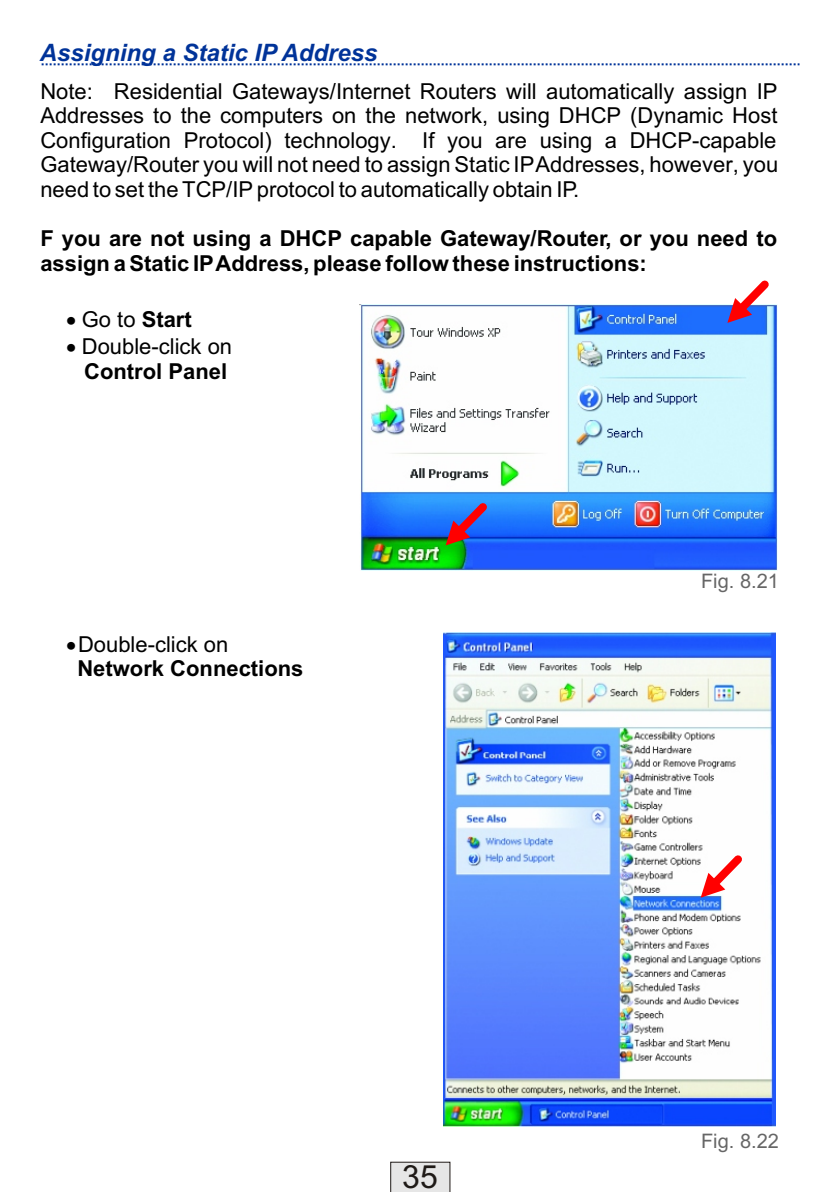
<style>
.page{position:relative;width:840px;height:1192px;background:#fff}
.page>*{position:absolute;margin:0;border:0;box-sizing:border-box;transform-origin:0 0}
.t1{font:32px "Arial";color:#1f1a17}
.t2{font:italic 700 24px "Arial";color:#039}
.t3{font:22px/24.6px "Arial";color:#000;text-align:justify}
.t4{font:700 22px/24.6px "Arial";color:#000}
.t5{font:20px "Arial";color:#666}
.s1{font-weight:400}
.s2{font-weight:700}
</style>
<div class="page">
<svg style="left:42px;top:63px;width:758px;height:2px"></svg>
<img style="left:360px;top:304px;width:418px;height:266px">
<svg style="left:445px;top:496px;width:49px;height:50px;background:#5162bb"></svg>
<svg style="left:726px;top:280px;width:50px;height:44px"></svg>
<img style="left:444px;top:633px;width:332px;height:493px">
<svg style="left:700px;top:848px;width:49px;height:51px"></svg>
<svg style="left:390px;top:1162px;width:60px;height:30px;background:#dcdcdb"></svg>
<p class="t2" style="left:40px;top:43px;width:339px">Assigning a Static IP Address</p>
<p class="t3" style="left:40px;top:81px;width:739px">Note: Residential Gateways/Internet Routers will automatically assign IP Addresses to the computers on the network, using DHCP (Dynamic Host Configuration Protocol) technology. If you are using a DHCP-capable Gateway/Router you will not need to assign Static IP Addresses, however, you need to set the TCP/IP protocol to automatically obtain IP.</p>
<p class="t4" style="left:40px;top:228px;width:738px">F you are not using a DHCP capable Gateway/Router, or you need to assign a Static IP Address, please follow these instructions:</p>
<p class="t4" style="left:66px;top:309px;width:127px">• <span class="s1">Go to</span> Start</p>
<p class="t3" style="left:66px;top:336px;width:167px;text-align:center">• Double-click on<br><span class="s2">Control Panel</span></p>
<p class="t4" style="left:77px;top:633px;width:228px;text-indent:-11px">•<span class="s1">Double-click on<br></span>Network Connections</p>
<h1 class="t1" style="left:402px;top:1165px;width:37px">35</h1>
<p class="t5" style="left:701px;top:574px;width:79px">Fig. 8.21</p>
<p class="t5" style="left:701px;top:1133px;width:79px">Fig. 8.22</p>
</div>
